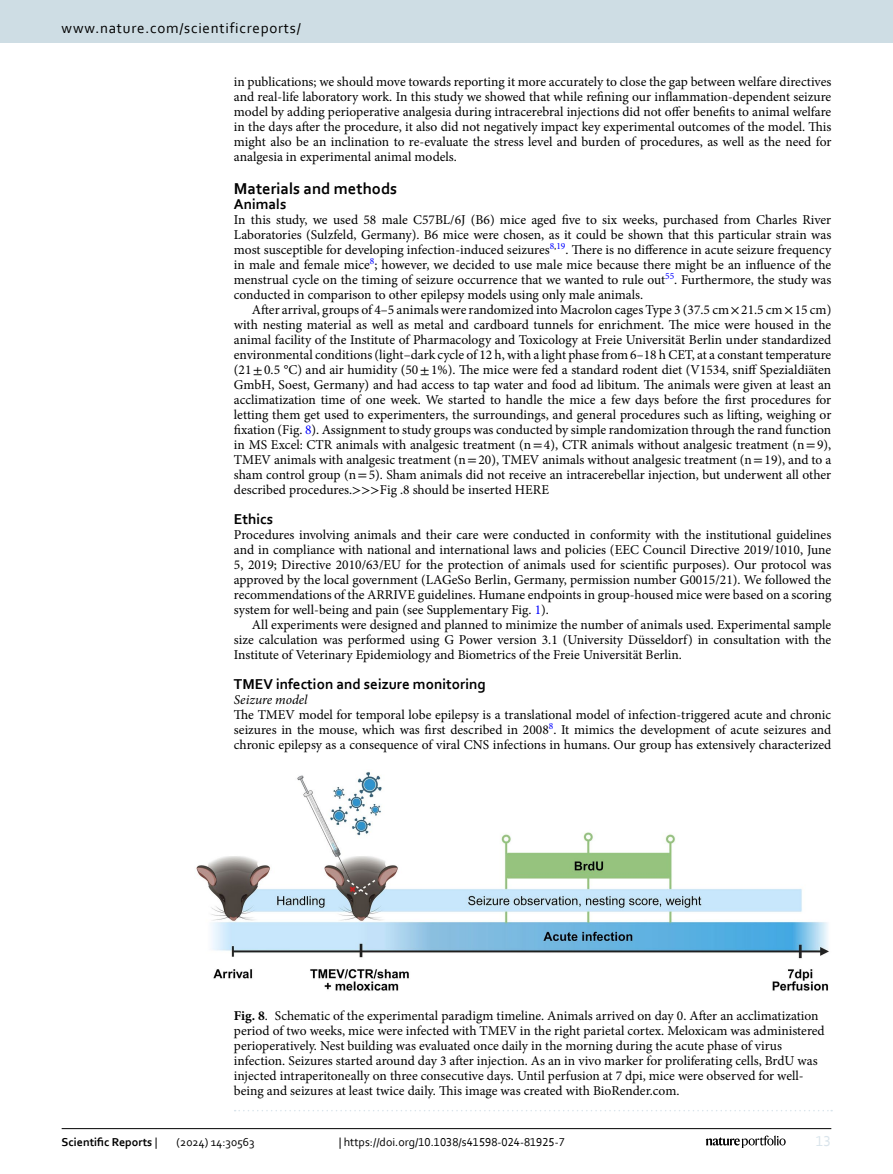
<style>
.page{position:relative;width:893px;height:1174px;background:#fff}
.page>*{position:absolute;margin:0;border:0;box-sizing:border-box;transform-origin:0 0}
.Head_1{font:700 16.5px "Corbel";color:#000}
.Head_2{font:700 15px "Corbel";color:#000}
.t1{font:15px "Corbel";letter-spacing:.05em;color:#000}
.Head_2_After_1{font:700 15px "Corbel";color:#000}
.t2{font:15px "Corbel";color:#d9e4eb}
.Body_Text{font:13.5px/15px "Minion Pro";color:#000;text-align:justify}
.Body_Text_Indent{font:13.5px/15px "Minion Pro";color:#000;text-align:justify}
.Figure_Caption{font:13.5px/15px "Minion Pro";color:#000}
.Head_3_after_2{font:italic 13.5px "Minion Pro";letter-spacing:-.005em;color:#000}
.t3{font:12px "Corbel";color:#000}
.t4{font:700 12px "Corbel";color:#000}
.s1{font-family:"STIX"}
.s2{color:#00f}
.s3{font-weight:700}
.s4{font-weight:400}
</style>
<div class="page">
<img style="left:196px;top:772px;width:633px;height:219px">
<svg style="left:235px;top:1110px;width:597px;height:1px"></svg>
<hr style="left:62px;top:1128px;width:769px;height:1px;background:#000">
<svg style="left:706px;top:1135px;width:80px;height:12px"></svg>
<div style="left:0;top:0;width:893px;height:43px;background:#cedde4"></div>
<p class="t1" style="left:62px;top:18px;width:241px">www.nature.com/scientificreports/</p>
<p class="Body_Text" style="left:234px;top:74px;width:599px">in publications; we should move towards reporting it more accurately to close the gap between welfare directives and real-life laboratory work. In this study we showed that while refining our inflammation-dependent seizure model by adding perioperative analgesia during intracerebral injections did not offer benefits to animal welfare in the days after the procedure, it also did not negatively impact key experimental outcomes of the model. This might also be an inclination to re-evaluate the stress level and burden of procedures, as well as the need for analgesia in experimental animal models.</p>
<p class="Head_1" style="left:234px;top:178px;width:165px">Materials and methods</p>
<p class="Head_2_After_1" style="left:234px;top:194px;width:54px">Animals</p>
<p class="Body_Text" style="left:234px;top:212px;width:599px">In this study, we used 58 male C57BL/6J (B6) mice aged five to six weeks, purchased from Charles River Laboratories (Sulzfeld, Germany). B6 mice were chosen, as it could be shown that this particular strain was most susceptible for developing infection-induced seizures<sup>8</sup><sup>,</sup><sup>19</sup>. There is no difference in acute seizure frequency in male and female mice<sup>8</sup>; however, we decided to use male mice because there might be an influence of the menstrual cycle on the timing of seizure occurrence that we wanted to rule out<sup>55</sup>. Furthermore, the study was conducted in comparison to other epilepsy models using only male animals.</p>
<p class="Body_Text_Indent" style="left:234px;top:302px;width:599px;text-indent:18px">After arrival, groups of 4–5 animals were randomized into Macrolon cages Type 3 (37.5 cm<span class="s1">×</span>21.5 cm<span class="s1">×</span>15 cm) with nesting material as well as metal and cardboard tunnels for enrichment. The mice were housed in the animal facility of the Institute of Pharmacology and Toxicology at Freie Universität Berlin under standardized environmental conditions (light–dark cycle of 12 h, with a light phase from 6–18 h CET, at a constant temperature (21<span class="s1">±</span>0.5 °C) and air humidity (50<span class="s1">±</span>1%). The mice were fed a standard rodent diet (V1534, sniff Spezialdiäten GmbH, Soest, Germany) and had access to tap water and food ad libitum. The animals were given at least an acclimatization time of one week. We started to handle the mice a few days before the first procedures for letting them get used to experimenters, the surroundings, and general procedures such as lifting, weighing or fixation (Fig. <span class="s2">8</span>). Assignment to study groups was conducted by simple randomization through the rand function in MS Excel: CTR animals with analgesic treatment (n<span class="s1">=</span>4), CTR animals without analgesic treatment (n<span class="s1">=</span>9), TMEV animals with analgesic treatment (n<span class="s1">=</span>20), TMEV animals without analgesic treatment (n<span class="s1">=</span>19), and to a sham control group (n<span class="s1">=</span>5). Sham animals did not receive an intracerebellar injection, but underwent all other described procedures.<span class="s1">&gt;&gt;&gt;</span>Fig .8 should be inserted HERE</p>
<p class="Head_2" style="left:234px;top:509px;width:41px">Ethics</p>
<p class="Body_Text" style="left:234px;top:527px;width:599px">Procedures involving animals and their care were conducted in conformity with the institutional guidelines and in compliance with national and international laws and policies (EEC Council Directive 2019/1010, June 5, 2019; Directive 2010/63/EU for the protection of animals used for scientific purposes). Our protocol was approved by the local government (LAGeSo Berlin, Germany, permission number G0015/21). We followed the recommendations of the ARRIVE guidelines. Humane endpoints in group-housed mice were based on a scoring system for well-being and pain (see Supplementary Fig. <span class="s2">1</span>).</p>
<p class="Body_Text_Indent" style="left:234px;top:617px;width:599px;text-indent:18px">All experiments were designed and planned to minimize the number of animals used. Experimental sample size calculation was performed using G Power version 3.1 (University Düsseldorf) in consultation with the Institute of Veterinary Epidemiology and Biometrics of the Freie Universität Berlin.</p>
<p class="Head_2" style="left:234px;top:674px;width:253px">TMEV infection and seizure monitoring</p>
<p class="Head_3_after_2" style="left:234px;top:690px;width:75px">Seizure model</p>
<p class="Body_Text" style="left:234px;top:707px;width:599px">The TMEV model for temporal lobe epilepsy is a translational model of infection-triggered acute and chronic seizures in the mouse, which was first described in 2008<sup>8</sup>. It mimics the development of acute seizures and chronic epilepsy as a consequence of viral CNS infections in humans. Our group has extensively characterized</p>
<p class="Figure_Caption" style="left:234px;top:1008px;width:592px"><span class="s3">Fig. 8</span>. Schematic of the experimental paradigm timeline. Animals arrived on day 0. After an acclimatization period of two weeks, mice were infected with TMEV in the right parietal cortex. Meloxicam was administered perioperatively. Nest building was evaluated once daily in the morning during the acute phase of virus infection. Seizures started around day 3 after injection. As an in vivo marker for proliferating cells, BrdU was injected intraperitoneally on three consecutive days. Until perfusion at 7 dpi, mice were observed for well&shy;being and seizures at least twice daily. This image was created with BioRender.com.</p>
<p class="t4" style="left:62px;top:1134px;width:97px">Scientific Reports <span class="s4">|</span></p>
<p class="t3" style="left:177px;top:1134px;width:80px">(2024) 14:30563</p>
<p class="t3" style="left:339px;top:1134px;width:228px">| https://doi.org/10.1038/s41598-024-81925-7</p>
<p class="t2" style="left:816px;top:1132px;width:17px">13</p>
</div>
